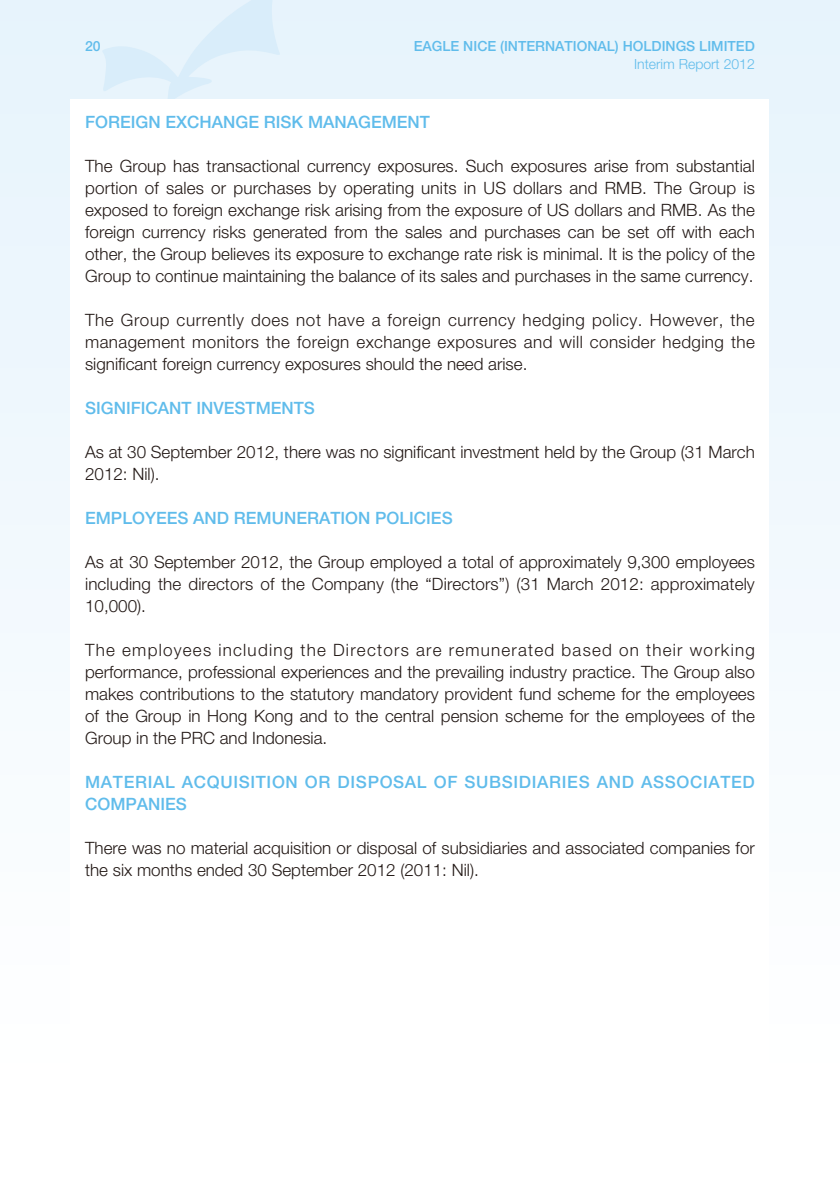
<style>
.page{position:relative;width:840px;height:1191px;background:#fff}
.page>*{position:absolute;margin:0;border:0;box-sizing:border-box;transform-origin:0 0}
.t1{font:300 17px/22px "Helvetica Neue LT Std";color:#231916;text-align:justify}
.t2{font:500 17px "Helvetica Neue LT Std";color:#60bceb}
.t3{font:500 17px/22px "Helvetica Neue LT Std";letter-spacing:.04em;color:#60bceb}
.t4{font:500 14px "Helvetica Neue LT Std";color:#60bceb}
.t5{font:300 14px "Helvetica Neue LT Std";color:#60bceb}
</style>
<div class="page">
<div style="left:0;top:0;width:839px;height:1191px;background:linear-gradient(to bottom,#e6f3fc,#fff)"></div>
<svg style="left:97px;top:0;width:183px;height:99px;background:#e2f1fb"></svg>
<div style="left:71px;top:99px;width:697px;height:1092px;background:#fff"></div>
<p class="t4" style="left:85px;top:41px;width:17px">20</p>
<p class="t4" style="left:413px;top:41px;width:342px">EAGLE NICE (INTERNATIONAL) HOLDINGS LIMITED</p>
<p class="t5" style="left:633px;top:59px;width:122px">Interim Report 2012</p>
<p class="t2" style="left:85px;top:115px;width:346px">FOREIGN EXCHANGE RISK MANAGEMENT</p>
<p class="t1" style="left:85px;top:157px;width:670px">The Group has transactional currency exposures. Such exposures arise from substantial portion of sales or purchases by operating units in US dollars and RMB. The Group is exposed to foreign exchange risk arising from the exposure of US dollars and RMB. As the foreign currency risks generated from the sales and purchases can be set off with each other, the Group believes its exposure to exchange rate risk is minimal. It is the policy of the Group to continue maintaining the balance of its sales and purchases in the same currency.</p>
<p class="t1" style="left:85px;top:311px;width:670px">The Group currently does not have a foreign currency hedging policy. However, the management monitors the foreign exchange exposures and will consider hedging the significant foreign currency exposures should the need arise.</p>
<p class="t2" style="left:85px;top:401px;width:231px">SIGNIFICANT INVESTMENTS</p>
<p class="t1" style="left:85px;top:443px;width:670px">As at 30 September 2012, there was no significant investment held by the Group (31 March<br>2012: Nil).</p>
<p class="t2" style="left:85px;top:511px;width:369px">EMPLOYEES AND REMUNERATION POLICIES</p>
<p class="t1" style="left:85px;top:553px;width:670px">As at 30 September 2012, the Group employed a total of approximately 9,300 employees including the directors of the Company (the “Directors”) (31 March 2012: approximately 10,000).</p>
<p class="t1" style="left:85px;top:641px;width:671px">The employees including the Directors are remunerated based on their working performance, professional experiences and the prevailing industry practice. The Group also makes contributions to the statutory mandatory provident fund scheme for the employees of the Group in Hong Kong and to the central pension scheme for the employees of the Group in the PRC and Indonesia.</p>
<p class="t3" style="left:85px;top:773px;width:670px">MATERIAL ACQUISITION OR DISPOSAL OF SUBSIDIARIES AND ASSOCIATED<br>COMPANIES</p>
<p class="t1" style="left:85px;top:839px;width:670px">There was no material acquisition or disposal of subsidiaries and associated companies for the six months ended 30 September 2012 (2011: Nil).</p>
</div>
